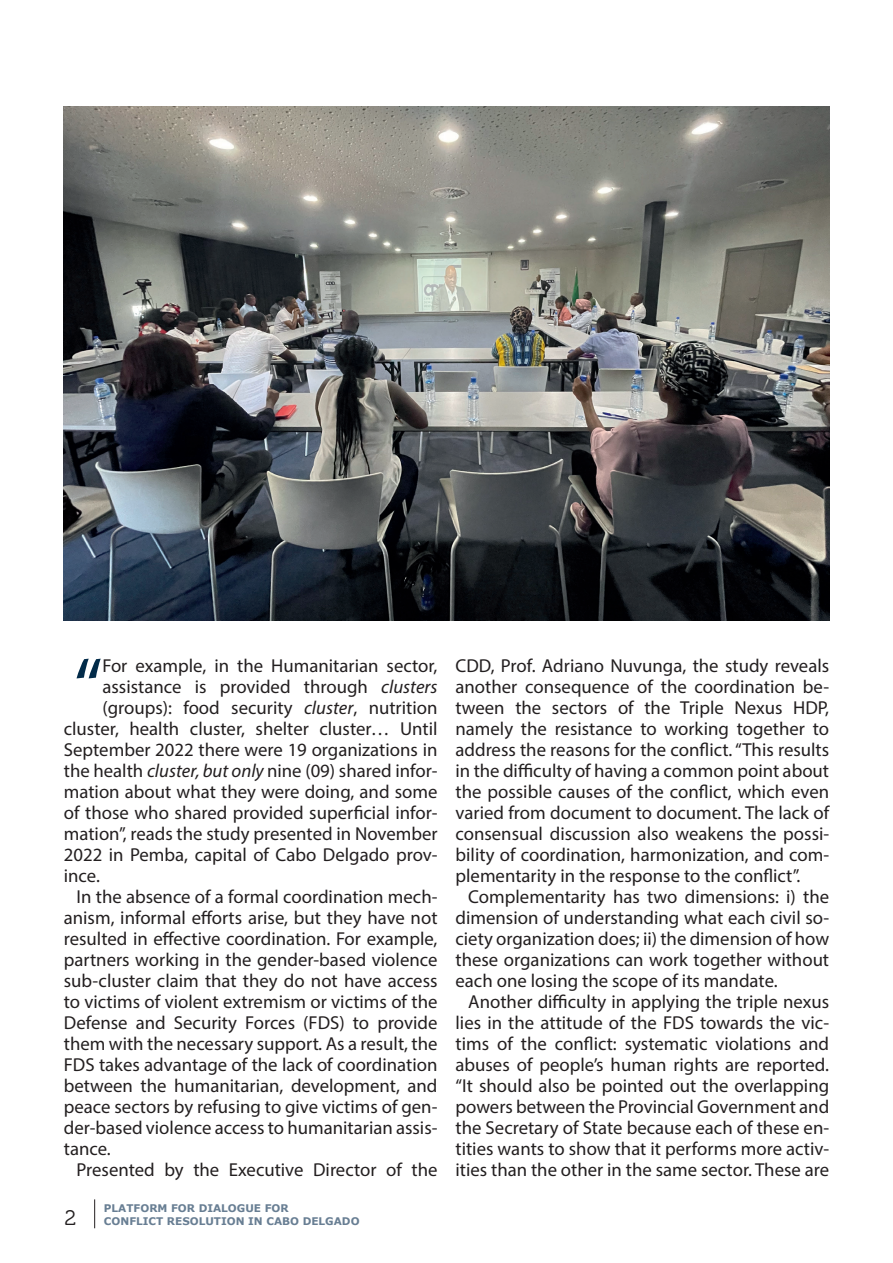
<style>
.page{position:relative;width:893px;height:1263px;background:#fff}
.page>*{position:absolute;margin:0;border:0;box-sizing:border-box;transform-origin:0 0}
.t1{font:81px "Myriad Pro";color:#022b49}
.t2{font:21px "Museo 300";color:#231f20}
.t3{font:18.75px/21px "Myriad Pro";color:#231f20;text-align:justify}
.t4{font:700 10.5px/13.5px "Verdana";color:#687e93}
.s1{font-style:italic}
</style>
<div class="page">
<svg style="left:94px;top:1199px;width:1px;height:29px"></svg>
<img style="left:64px;top:106px;width:765px;height:515px">
<h1 class="t1" style="left:74px;top:637px;width:30px">“</h1>
<p class="t3" style="left:102px;top:655px;width:337px">For example, in the Humanitarian sector,</p>
<p class="t3" style="left:102px;top:676px;width:336px">assistance is provided through <span class="s1">clusters</span></p>
<p class="t3" style="left:102px;top:697px;width:337px">(groups): food security <span class="s1">cluster</span>, nutrition</p>
<p class="t3" style="left:64px;top:718px;width:375px">cluster, health cluster, shelter cluster… Until</p>
<p class="t3" style="left:64px;top:739px;width:375px">September 2022 there were 19 organizations in</p>
<p class="t3" style="left:64px;top:760px;width:375px">the health <span class="s1">cluster, but only</span> nine (09) shared infor-</p>
<p class="t3" style="left:64px;top:781px;width:375px">mation about what they were doing, and some</p>
<p class="t3" style="left:64px;top:802px;width:375px">of those who shared provided superficial infor-</p>
<p class="t3" style="left:64px;top:823px;width:375px">mation”, reads the study presented in November</p>
<p class="t3" style="left:64px;top:844px;width:375px">2022 in Pemba, capital of Cabo Delgado prov-</p>
<p class="t3" style="left:64px;top:865px;width:38px">ince.</p>
<p class="t3" style="left:77px;top:886px;width:362px">In the absence of a formal coordination mech-</p>
<p class="t3" style="left:64px;top:907px;width:375px">anism, informal efforts arise, but they have not</p>
<p class="t3" style="left:64px;top:928px;width:375px">resulted in effective coordination. For example,</p>
<p class="t3" style="left:64px;top:949px;width:375px">partners working in the gender-based violence</p>
<p class="t3" style="left:64px;top:970px;width:375px">sub-cluster claim that they do not have access</p>
<p class="t3" style="left:64px;top:991px;width:375px">to victims of violent extremism or victims of the</p>
<p class="t3" style="left:64px;top:1012px;width:375px">Defense and Security Forces (FDS) to provide</p>
<p class="t3" style="left:64px;top:1033px;width:375px">them with the necessary support<span class="s1">.</span> As a result, the</p>
<p class="t3" style="left:64px;top:1054px;width:375px">FDS takes advantage of the lack of coordination</p>
<p class="t3" style="left:64px;top:1075px;width:375px">between the humanitarian, development, and</p>
<p class="t3" style="left:64px;top:1096px;width:375px">peace sectors by refusing to give victims of gen-</p>
<p class="t3" style="left:64px;top:1117px;width:375px">der-based violence access to humanitarian assis-</p>
<p class="t3" style="left:64px;top:1138px;width:48px">tance.</p>
<p class="t3" style="left:77px;top:1159px;width:362px">Presented by the Executive Director of the</p>
<p class="t2" style="left:64px;top:1206px;width:13px">2</p>
<p class="t4" style="left:104px;top:1201px;width:257px">PLATFORM FOR DIALOGUE FOR<br>CONFLICT RESOLUTION IN CABO DELGADO</p>
<p class="t3" style="left:455px;top:655px;width:375px">CDD, Prof. Adriano Nuvunga, the study reveals another consequence of the coordination be&shy;tween the sectors of the Triple Nexus HDP, namely the resistance to working together to address the reasons for the conflict. “This results in the difficulty of having a common point about the possible causes of the conflict, which even varied from document to document. The lack of consensual discussion also weakens the possi&shy;bility of coordination, harmonization, and com&shy;plementarity in the response to the conflict”.</p>
<p class="t3" style="left:455px;top:886px;width:375px;text-indent:13px">Complementarity has two dimensions: i) the dimension of understanding what each civil so&shy;ciety organization does; ii) the dimension of how these organizations can work together without each one losing the scope of its mandate.</p>
<p class="t3" style="left:455px;top:991px;width:375px;text-indent:13px">Another difficulty in applying the triple nexus lies in the attitude of the FDS towards the vic&shy;tims of the conflict: systematic violations and abuses of people’s human rights are reported. “It should also be pointed out the overlapping powers between the Provincial Government and the Secretary of State because each of these en&shy;tities wants to show that it performs more activ&shy;ities than the other in the same sector. These are</p>
</div>
